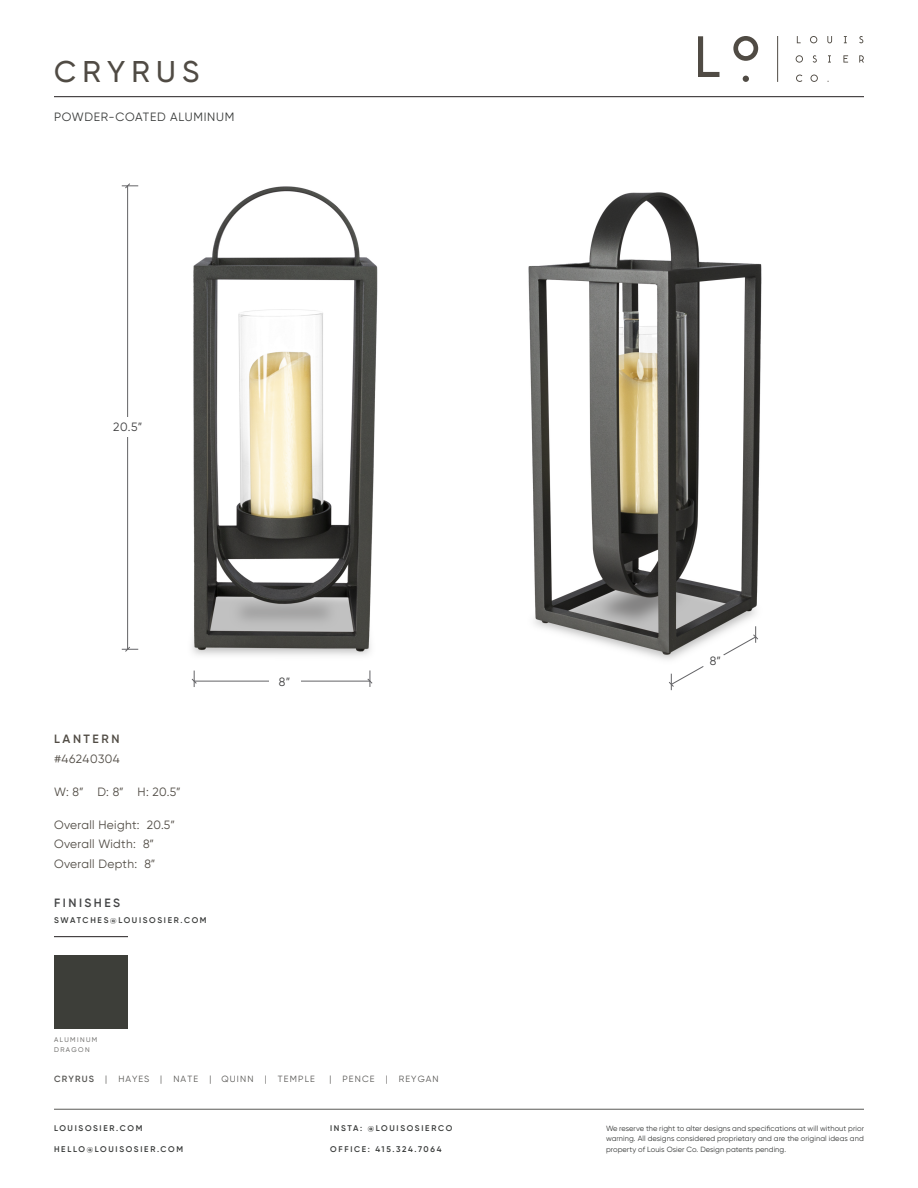
<style>
.page{position:relative;width:918px;height:1188px;background:#fff}
.page>*{position:absolute;margin:0;border:0;box-sizing:border-box;transform-origin:0 0}
.t1{font:500 30px "Gilroy";letter-spacing:.21em;color:#504b44}
.t2{font:12px/19.5px "Gilroy";letter-spacing:.03em;color:#504b44}
.t3{font:12px "Gilroy";letter-spacing:.06em;color:#383a39}
.t4{font:12px "Gilroy";color:#3e3e3f}
.t5{font:600 12px "Gilroy";letter-spacing:.21em;color:#454647}
.t6{font:600 12px "Gilroy";letter-spacing:.21em;color:#504b44}
.t7{font:9px "Gilroy";letter-spacing:.12em;color:#595855}
.t8{font:600 8.25px "Gilroy";letter-spacing:.205em;color:#383a39}
.t9{font:7.5px/10.5px "Gilroy";letter-spacing:.01em;color:#383a39;text-align:justify}
.t10{font:6.75px "Gilroy";letter-spacing:.21em;color:#595855}
.s1{font-weight:600}
.s2{font-weight:700}
</style>
<div class="page">
<img style="left:121px;top:185px;width:257px;height:496px">
<img style="left:528px;top:192px;width:234px;height:468px">
<hr style="left:54px;top:1109px;width:810px;height:1px;background:#595855">
<svg style="left:810px;top:36px;width:7px;height:7px"></svg>
<svg style="left:827px;top:36px;width:5px;height:7px"></svg>
<svg style="left:844px;top:36px;width:3px;height:7px"></svg>
<svg style="left:859px;top:36px;width:4px;height:7px"></svg>
<svg style="left:796px;top:55px;width:7px;height:8px"></svg>
<svg style="left:813px;top:55px;width:4px;height:8px"></svg>
<svg style="left:828px;top:55px;width:3px;height:8px"></svg>
<svg style="left:843px;top:55px;width:5px;height:8px"></svg>
<svg style="left:859px;top:55px;width:5px;height:8px"></svg>
<svg style="left:796px;top:75px;width:6px;height:7px"></svg>
<svg style="left:810px;top:75px;width:8px;height:7px"></svg>
<hr style="left:777px;top:36px;width:1px;height:46px;background:#504b44">
<svg style="left:698px;top:36px;width:21px;height:41px"></svg>
<svg style="left:733px;top:36px;width:25px;height:25px"></svg>
<svg style="left:743px;top:76px;width:6px;height:6px"></svg>
<hr style="left:54px;top:96px;width:810px;height:1px;background:#231f20">
<hr style="left:54px;top:936px;width:74px;height:1px;background:#231f20">
<div style="left:54px;top:955px;width:74px;height:74px;background:#3d3e39"></div>
<hr style="left:194px;top:681px;width:176px;height:1px;background:#636366">
<svg style="left:367px;top:670px;width:6px;height:17px"></svg>
<div style="left:269px;top:673px;width:32px;height:17px;background:#fff"></div>
<svg style="left:191px;top:671px;width:6px;height:16px"></svg>
<hr style="left:127px;top:186px;width:1px;height:463px;background:#636366">
<svg style="left:122px;top:647px;width:16px;height:5px"></svg>
<svg style="left:122px;top:183px;width:16px;height:6px"></svg>
<div style="left:123px;top:417px;width:9px;height:20px;background:#fff"></div>
<svg style="left:669px;top:626px;width:89px;height:64px"></svg>
<h1 class="t1" style="left:54px;top:53px;width:147px">CRYRUS</h1>
<h2 class="t3" style="left:54px;top:109px;width:182px">POWDER-COATED ALUMINUM</h2>
<h2 class="t4" style="left:113px;top:420px;width:31px">20.5”</h2>
<h2 class="t6" style="left:54px;top:731px;width:67px">LANTERN</h2>
<h2 class="t2" style="left:54px;top:749px;width:67px">#46240304</h2>
<h2 class="t2" style="left:54px;top:782px;width:128px">W: 8” D: 8” H: 20.5”</h2>
<h2 class="t2" style="left:54px;top:815px;width:123px">Overall Height: 20.5”<br>Overall Width: 8”<br>Overall Depth: 8”</h2>
<h2 class="t5" style="left:54px;top:895px;width:68px">FINISHES</h2>
<p class="t8" style="left:54px;top:915px;width:154px">SWATCHES@LOUISOSIER.COM</p>
<h2 class="t4" style="left:279px;top:674px;width:13px">8”</h2>
<p class="t10" style="left:54px;top:1036px;width:45px">ALUMINUM</p>
<p class="t7" style="left:54px;top:1073px;width:262px"><span class="s1">CRYRUS</span> | HAYES | NATE | QUINN | TEMPLE</p>
<p class="t7" style="left:329px;top:1073px;width:111px">| PENCE | REYGAN</p>
<p class="t10" style="left:54px;top:1046px;width:37px">DRAGON</p>
<p class="t8" style="left:54px;top:1123px;width:90px">LOUISOSIER.COM</p>
<p class="t8" style="left:54px;top:1144px;width:131px">HELLO@LOUISOSIER.COM</p>
<p class="t8" style="left:330px;top:1123px;width:124px">INSTA: <span class="s2">@</span>LOUISOSIERCO</p>
<p class="t8" style="left:330px;top:1144px;width:113px">OFFICE: 415.324.7064</p>
<h2 class="t4" style="left:710px;top:654px;width:13px">8”</h2>
<p class="t9" style="left:606px;top:1123px;width:260px">We reserve the right to alter designs and specifications at will without prior warning. All designs considered proprietary and are the original ideas and property of Louis Osier Co. Design patents pending.</p>
</div>
